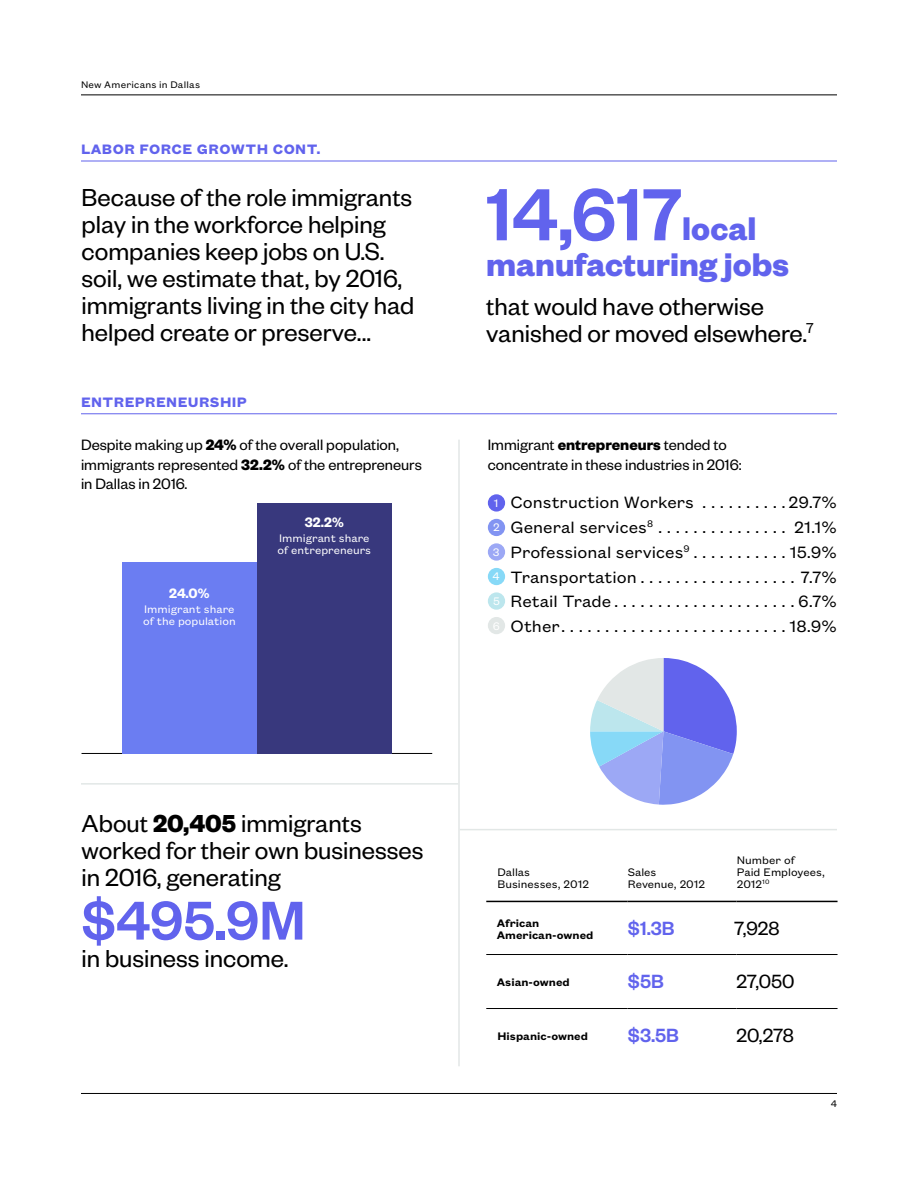
<style>
.page{position:relative;width:918px;height:1188px;background:#fff}
.page>*{position:absolute;margin:0;border:0;box-sizing:border-box;transform-origin:0 0}
.t1{font:205.5px "Chartwell Pies";color:#6163ed}
.t2{font:500 81px "Founders Grotesk";color:#6163ed}
.t3{font:500 60px "Founders Grotesk";color:#6163ed}
.t4{font:700 36px/36px "Founders Grotesk";color:#6163ed}
.t5{font:27px/27px "Founders Grotesk";color:#000}
.t6{font:21px "Founders Grotesk";color:#000}
.t7{font:500 21px "Founders Grotesk";color:#6163ed}
.t8{font:18px/24.8px "Founders Grotesk Text";color:#000;text-align:justify}
.t9{font:16.5px/19.5px "Founders Grotesk";color:#000}
.t10{font:700 15px "Founders Grotesk Text";letter-spacing:.025em;color:#6163ed}
.t11{font:600 15px "Founders Grotesk";color:#fff}
.t12{font:12px/12px "Founders Grotesk Text";color:#000}
.t13{font:12px/12px "Founders Grotesk Text";color:#fff}
.t14{font:600 12px/12px "Founders Grotesk Text";color:#000}
.t15{font:10.5px "Founders Grotesk Text";letter-spacing:.02em;color:#000}
.s1{font-weight:700}
.s2{color:#8294f2}
.s3{color:#9ca8f5}
.s4{color:#bce6ed}
.s5{color:#e2e7e6}
</style>
<div class="page">
<hr style="left:81px;top:94px;width:756px;height:1px;background:#000">
<hr style="left:81px;top:1093px;width:756px;height:1px;background:#000">
<hr style="left:81px;top:161px;width:756px;height:1px;background:#6163ed">
<hr style="left:81px;top:414px;width:756px;height:1px;background:#6163ed">
<hr style="left:458px;top:440px;width:2px;height:626px;background:#e2e7e6">
<hr style="left:486px;top:901px;width:141px;height:1px;background:#000">
<hr style="left:627px;top:901px;width:110px;height:1px;background:#000">
<hr style="left:737px;top:901px;width:101px;height:1px;background:#000">
<hr style="left:486px;top:954px;width:141px;height:1px;background:#000">
<hr style="left:627px;top:954px;width:110px;height:1px;background:#000">
<hr style="left:737px;top:954px;width:101px;height:1px;background:#000">
<hr style="left:486px;top:1008px;width:141px;height:1px;background:#000">
<hr style="left:627px;top:1008px;width:110px;height:1px;background:#000">
<hr style="left:737px;top:1008px;width:101px;height:1px;background:#000">
<hr style="left:82px;top:753px;width:350px;height:1px;background:#000">
<div style="left:257px;top:504px;width:135px;height:250px;background:#38387d"></div>
<div style="left:123px;top:563px;width:134px;height:191px;background:#6b7df2"></div>
<hr style="left:460px;top:829px;width:377px;height:1px;background:#e2e7e6">
<hr style="left:81px;top:783px;width:377px;height:2px;background:#e2e7e6">
<div style="left:488px;top:494px;width:17px;height:18px;background:#6163ed;border-radius:50%"></div>
<div style="left:488px;top:543px;width:17px;height:18px;background:#9ca8f5;border-radius:50%"></div>
<div style="left:488px;top:519px;width:17px;height:17px;background:#8294f2;border-radius:50%"></div>
<div style="left:488px;top:568px;width:17px;height:17px;background:#87d9f7;border-radius:50%"></div>
<div style="left:488px;top:592px;width:17px;height:18px;background:#bce6ed;border-radius:50%"></div>
<div style="left:488px;top:617px;width:17px;height:17px;background:#e2e7e6;border-radius:50%"></div>
<p class="t15" style="left:81px;top:77px;width:121px">New Americans in Dallas</p>
<p class="t10" style="left:81px;top:139px;width:241px">LABOR FORCE GROWTH CONT.</p>
<p class="t5" style="left:82px;top:183px;width:334px">Because of the role immigrants play in the workforce helping companies keep jobs on U.S. soil, we estimate that, by 2016, immigrants living in the city had helped create or preserve...</p>
<p class="t10" style="left:81px;top:392px;width:167px">ENTREPRENEURSHIP</p>
<h2 class="t2" style="left:486px;top:164px;width:198px">14,617</h2>
<h3 class="t4" style="left:486px;top:209px;width:304px;text-indent:196px">local manufacturing jobs</h3>
<p class="t5" style="left:486px;top:292px;width:329px">that would have otherwise vanished or moved elsewhere.<sup>7</sup></p>
<p class="t9" style="left:81px;top:434px;width:342px">Despite making up <span class="s1">24%</span> of the overall population, immigrants represented <span class="s1">32.2%</span> of the entrepreneurs in Dallas in 2016.</p>
<p class="t9" style="left:488px;top:434px;width:255px">Immigrant <span class="s1">entrepreneurs</span> tended to concentrate in these industries in 2016:</p>
<p class="t11" style="left:169px;top:584px;width:42px">24.0%</p>
<p class="t13" style="left:143px;top:602px;width:94px">Immigrant share of the population</p>
<p class="t11" style="left:305px;top:513px;width:41px">32.2%</p>
<p class="t13" style="left:278px;top:531px;width:95px">Immigrant share of entrepreneurs</p>
<p class="t5" style="left:82px;top:808px;width:344px">About <span class="s1">20,405</span> immigrants worked for their own businesses in 2016, generating</p>
<h3 class="t3" style="left:82px;top:883px;width:226px">$495.9M</h3>
<p class="t5" style="left:82px;top:943px;width:209px">in business income.</p>
<p class="t13" style="left:494px;top:496px;width:6px">1</p>
<p class="t13" style="left:493px;top:521px;width:8px">2</p>
<p class="t13" style="left:493px;top:545px;width:8px">3</p>
<p class="t13" style="left:492px;top:563px;width:9px;line-height:24.9px;text-align:justify">4<br>5<br>6</p>
<p class="t8" style="left:511px;top:489px;width:328px">Construction Workers . . . . . . . . . 29.7% General services<sup>8</sup> . . . . . . . . . . . . . . . 21.1% Professional services<sup>9</sup> . . . . . . . . . . 15.9% Transportation . . . . . . . . . . . . . . . . . . 7.7% Retail Trade . . . . . . . . . . . . . . . . . . . . 6.7% Other . . . . . . . . . . . . . . . . . . . . . . . . . 18.9%</p>
<h1 class="t1" style="left:580px;top:605px;width:325px">30<span class="s2">2</span><span class="s3">6</span><span class="s4">7</span><span class="s5">18</span></h1>
<p class="t12" style="left:497px;top:865px;width:93px">Dallas<br>Businesses, 2012</p>
<p class="t12" style="left:628px;top:865px;width:79px">Sales<br>Revenue, 2012</p>
<p class="t12" style="left:737px;top:853px;width:90px">Number of<br>Paid Employees,<br>2012<sup>10</sup></p>
<p class="t14" style="left:497px;top:916px;width:98px">African<br>American-owned</p>
<p class="t7" style="left:628px;top:915px;width:48px">$1.3B</p>
<p class="t6" style="left:734px;top:915px;width:47px">7,928</p>
<p class="t14" style="left:497px;top:975px;width:75px">Asian-owned</p>
<p class="t7" style="left:628px;top:968px;width:38px">$5B</p>
<p class="t6" style="left:736px;top:969px;width:59px">27,050</p>
<p class="t14" style="left:498px;top:1029px;width:92px">Hispanic-owned</p>
<p class="t7" style="left:628px;top:1022px;width:52px">$3.5B</p>
<p class="t6" style="left:736px;top:1023px;width:59px">20,278</p>
<p class="t15" style="left:831px;top:1096px;width:8px">4</p>
</div>
